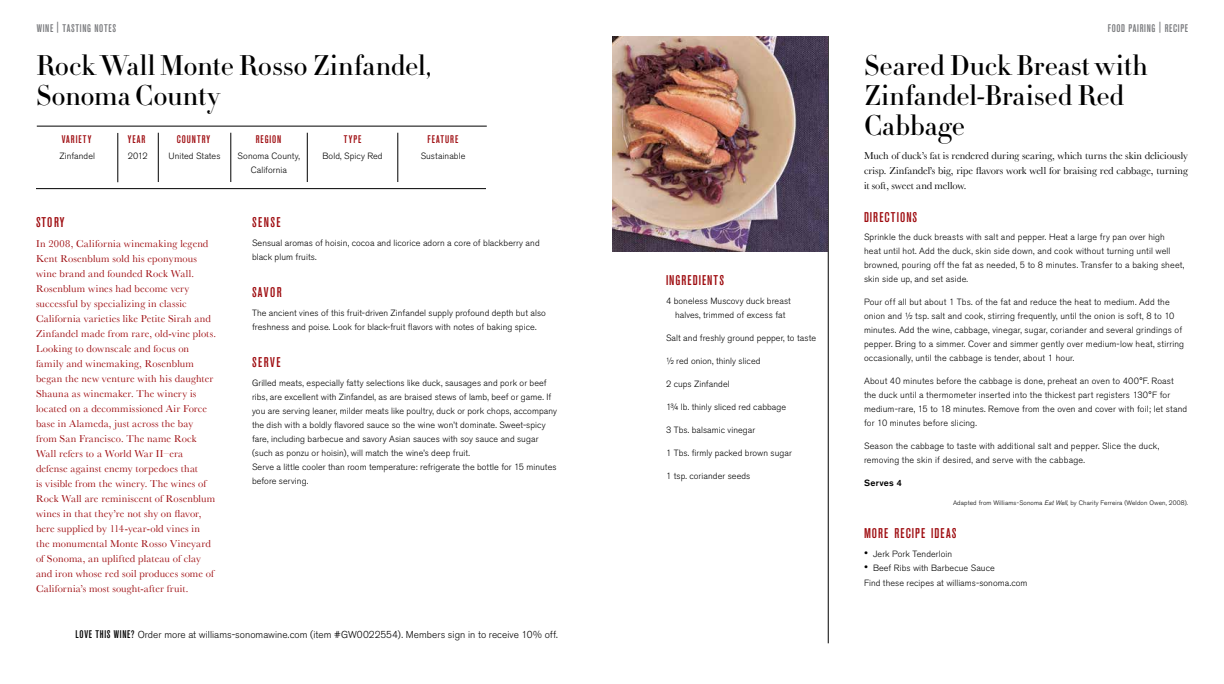
<style>
.page{position:relative;width:1224px;height:684px;background:#fff}
.page>*{position:absolute;margin:0;border:0;box-sizing:border-box;transform-origin:0 0}
.t1{font:28px/30px "Didot HTF M16 Medium";letter-spacing:-.005em;color:#000}
.t2{font:500 condensed 14px "Akzidenz Grotesk BE";letter-spacing:.08em;color:#9e0b0f}
.t3{font:500 condensed 11px "Akzidenz Grotesk BE";letter-spacing:.06em;color:#77787b}
.t4{font:500 condensed 11px "Akzidenz Grotesk BE";letter-spacing:.09em;color:#9e0b0f}
.t5{font:10.5px/15px "Baskerville";letter-spacing:.015em;color:#9e0b0f}
.t6{font:10.5px/15px "Baskerville";letter-spacing:-.005em;color:#000;text-align:justify}
.t7{font:300 10px "Akzidenz Grotesk BE";letter-spacing:.005em;color:#000}
.t8{font:300 9px/14px "Akzidenz Grotesk BE";letter-spacing:.015em;color:#000}
.t9{font:500 9px "Akzidenz Grotesk BE";letter-spacing:.035em;color:#000}
.t10{font:300 6.5px "Akzidenz Grotesk BE";letter-spacing:.02em;color:#000}
.s1{font-weight:500;font-stretch:condensed;font-size:11px}
.s2{font-family:"Akzidenz Grotesk";font-style:italic}
.s3{font-size:12px}
</style>
<div class="page">
<hr style="left:398px;top:133px;width:1px;height:49px;background:#000">
<hr style="left:118px;top:133px;width:1px;height:49px;background:#000">
<hr style="left:158px;top:133px;width:1px;height:49px;background:#000">
<hr style="left:231px;top:133px;width:1px;height:49px;background:#000">
<hr style="left:307px;top:133px;width:1px;height:49px;background:#000">
<hr style="left:37px;top:126px;width:450px;height:1px;background:#000">
<hr style="left:36px;top:188px;width:450px;height:1px;background:#000">
<hr style="left:828px;top:36px;width:1px;height:607px;background:#000">
<img style="left:612px;top:36px;width:216px;height:216px">
<p class="t3" style="left:37px;top:22px;width:81px">WINE | TASTING NOTES</p>
<h1 class="t1" style="left:36px;top:51px;width:397px">Rock Wall Monte Rosso Zinfandel,<br>Sonoma County</h1>
<p class="t8" style="left:60px;top:149px;width:37px">Zinfandel</p>
<p class="t8" style="left:128px;top:149px;width:22px">2012</p>
<p class="t8" style="left:169px;top:149px;width:54px">United States</p>
<p class="t8" style="left:238px;top:149px;width:64px">Sonoma County,</p>
<p class="t8" style="left:421px;top:149px;width:46px">Sustainable</p>
<p class="t8" style="left:251px;top:163px;width:38px">California</p>
<p class="t4" style="left:62px;top:133px;width:31px">VARIETY</p>
<p class="t4" style="left:128px;top:133px;width:19px">YEAR</p>
<p class="t4" style="left:177px;top:133px;width:35px">COUNTRY</p>
<p class="t4" style="left:256px;top:133px;width:27px">REGION</p>
<p class="t4" style="left:344px;top:133px;width:19px">TYPE</p>
<p class="t4" style="left:428px;top:133px;width:32px">FEATURE</p>
<p class="t8" style="left:322px;top:149px;width:62px">Bold, Spicy Red</p>
<h2 class="t2" style="left:36px;top:214px;width:30px">STORY</h2>
<p class="t5" style="left:36px;top:235px;width:181px">In 2008, California winemaking legend Kent Rosenblum sold his eponymous wine brand and founded Rock Wall.<br>Rosenblum wines had become very successful by specializing in classic California varieties like Petite Sirah and Zinfandel made from rare, old-vine plots.<br>Looking to downscale and focus on family and winemaking, Rosenblum began the new venture with his daughter Shauna as winemaker. The winery is located on a decommissioned Air Force base in Alameda, just across the bay from San Francisco. The name Rock Wall refers to a World War II–era defense against enemy torpedoes that<br>is visible from the winery. The wines of Rock Wall are reminiscent of Rosenblum wines in that they’re not shy on flavor, here supplied by 114-year-old vines in the monumental Monte Rosso Vineyard of Sonoma, an uplifted plateau of clay and iron whose red soil produces some of California’s most sought-after fruit.</p>
<h2 class="t2" style="left:252px;top:214px;width:30px">SENSE</h2>
<p class="t8" style="left:252px;top:236px;width:289px">Sensual aromas of hoisin, cocoa and licorice adorn a core of blackberry and black plum fruits.</p>
<h2 class="t2" style="left:252px;top:284px;width:31px">SAVOR</h2>
<p class="t8" style="left:252px;top:306px;width:295px">The ancient vines of this fruit-driven Zinfandel supply profound depth but also freshness and poise. Look for black-fruit flavors with notes of baking spice.</p>
<h2 class="t2" style="left:252px;top:354px;width:30px">SERVE</h2>
<p class="t8" style="left:252px;top:376px;width:306px">Grilled meats, especially fatty selections like duck, sausages and pork or beef ribs, are excellent with Zinfandel, as are braised stews of lamb, beef or game. If you are serving leaner, milder meats like poultry, duck or pork chops, accompany the dish with a boldly flavored sauce so the wine won’t dominate. Sweet-spicy fare, including barbecue and savory Asian sauces with soy sauce and sugar (such as ponzu or hoisin), will match the wine’s deep fruit.<br>Serve a little cooler than room temperature: refrigerate the bottle for 15 minutes before serving.</p>
<p class="t7" style="left:76px;top:629px;width:484px"><span class="s1">LOVE THIS WINE?</span> Order more at williams-sonomawine.com (item #GW0022554). Members sign in to receive 10% off.</p>
<h2 class="t2" style="left:666px;top:272px;width:60px">INGREDIENTS</h2>
<p class="t8" style="left:666px;top:294px;width:126px;text-align:center">4 boneless Muscovy duck breast halves, trimmed of excess fat</p>
<p class="t8" style="left:666px;top:331px;width:152px">Salt and freshly ground pepper, to taste</p>
<p class="t8" style="left:666px;top:354px;width:96px">½ red onion, thinly sliced</p>
<p class="t8" style="left:666px;top:377px;width:65px">2 cups Zinfandel</p>
<p class="t8" style="left:666px;top:400px;width:122px">1¾ lb. thinly sliced red cabbage</p>
<p class="t8" style="left:666px;top:423px;width:91px">3 Tbs. balsamic vinegar</p>
<p class="t8" style="left:666px;top:446px;width:127px">1 Tbs. firmly packed brown sugar</p>
<p class="t8" style="left:666px;top:469px;width:86px">1 tsp. coriander seeds</p>
<p class="t3" style="left:1108px;top:22px;width:82px">FOOD PAIRING | RECIPE</p>
<h1 class="t1" style="left:864px;top:51px;width:285px">Seared Duck Breast with<br>Zinfandel-Braised Red<br>Cabbage</h1>
<p class="t6" style="left:864px;top:148px;width:325px">Much of duck’s fat is rendered during searing, which turns the skin deliciously crisp. Zinfandel’s big, ripe flavors work well for braising red cabbage, turning it soft, sweet and mellow.</p>
<h2 class="t2" style="left:864px;top:209px;width:55px">DIRECTIONS</h2>
<p class="t8" style="left:864px;top:230px;width:322px">Sprinkle the duck breasts with salt and pepper. Heat a large fry pan over high<br>heat until hot. Add the duck, skin side down, and cook without turning until well browned, pouring off the fat as needed, 5 to 8 minutes. Transfer to a baking sheet, skin side up, and set aside.</p>
<p class="t8" style="left:864px;top:295px;width:322px">Pour off all but about 1 Tbs. of the fat and reduce the heat to medium. Add the onion and ½ tsp. salt and cook, stirring frequently, until the onion is soft, 8 to 10 minutes. Add the wine, cabbage, vinegar, sugar, coriander and several grindings of pepper. Bring to a simmer. Cover and simmer gently over medium-low heat, stirring occasionally, until the cabbage is tender, about 1 hour.</p>
<p class="t8" style="left:864px;top:375px;width:325px">About 40 minutes before the cabbage is done, preheat an oven to 400°F. Roast the duck until a thermometer inserted into the thickest part registers 130°F for medium-rare, 15 to 18 minutes. Remove from the oven and cover with foil; let stand for 10 minutes before slicing.</p>
<p class="t8" style="left:864px;top:440px;width:297px">Season the cabbage to taste with additional salt and pepper. Slice the duck, removing the skin if desired, and serve with the cabbage.</p>
<p class="t9" style="left:864px;top:478px;width:39px">Serves 4</p>
<p class="t10" style="left:953px;top:500px;width:236px">Adapted from Williams-Sonoma <span class="s2">Eat Well</span>, by Charity Ferreira (Weldon Owen, 2008).</p>
<h2 class="t2" style="left:864px;top:526px;width:94px">MORE RECIPE IDEAS</h2>
<p class="t8" style="left:864px;top:547px;width:90px"><span class="s3">•</span> Jerk Pork Tenderloin</p>
<p class="t8" style="left:864px;top:561px;width:165px;line-height:14.9px"><span class="s3">•</span> Beef Ribs with Barbecue Sauce<br>Find these recipes at williams-sonoma.com</p>
</div>
